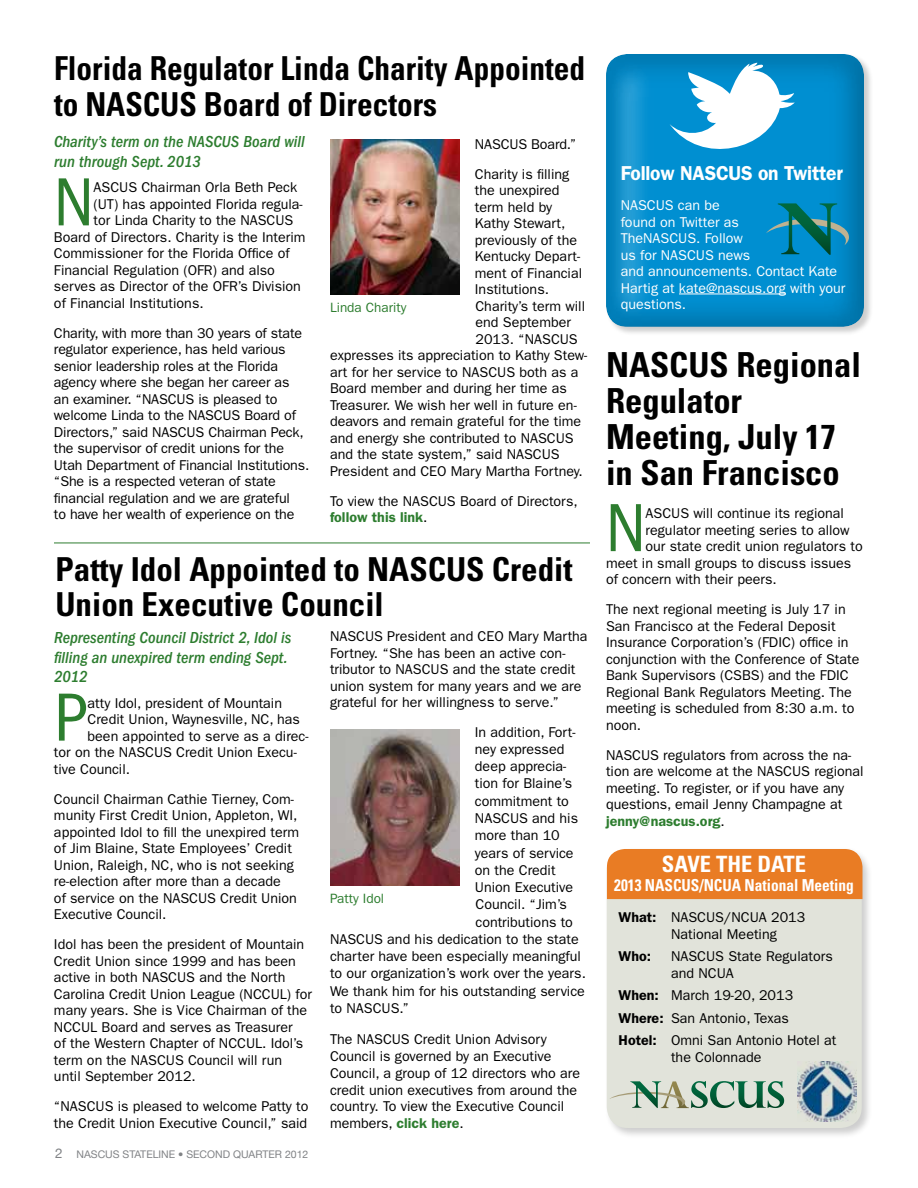
<style>
.page{position:relative;width:918px;height:1188px;background:#fff}
.page>*{position:absolute;margin:0;border:0;box-sizing:border-box;transform-origin:0 0}
.t1{font:condensed 70.5px "Franklin Gothic";color:#2d7d2f}
.t2{font:700 condensed 34.5px/36px "Univers";color:#000}
.t3{font:700 condensed 33px/36px "Univers";color:#000;scale:.95 1}
.t4{font:700 condensed 33px/34.5px "Univers";color:#000}
.t5{font:700 condensed 22.5px "Univers";color:#fff}
.t6{font:600 20.25px "Franklin Gothic";letter-spacing:-.01em;color:#fff;scale:.95 1}
.t7{font:italic 500 condensed 16.5px/19.5px "Franklin Gothic";color:#2d7d2f}
.t8{font:700 condensed 16.5px "Univers";color:#fff;scale:.93 1}
.t9{font:14.25px/16.5px "Franklin Gothic";color:#000}
.t10{font:14.25px/16.5px "Franklin Gothic";color:#fff}
.t11{font:600 14.25px "Franklin Gothic";color:#000}
.t12{font:13.5px "Franklin Gothic";color:#2d7d2f}
.t13{font:10.5px "Helvetica Neue";color:#808285}
.s1{font-weight:600;color:#2d7d2f}
.s2{font-size:13.5px}
.s3{font-weight:600}
</style>
<div class="page">
<div style="left:604px;top:847px;width:268px;height:292px;background:#000;opacity:.2"></div>
<div style="left:607px;top:849px;width:255px;height:279px;background:#e1e3da;border-radius:21px"></div>
<div style="left:607px;top:849px;width:255px;height:50px;background:#e97c24"></div>
<hr style="left:54px;top:543px;width:536px;height:1px;background:#2d7d2f">
<img style="left:330px;top:730px;width:130px;height:155px">
<img style="left:330px;top:139px;width:130px;height:155px">
<div style="left:606px;top:53px;width:268px;height:283px;background:#000;opacity:.2"></div>
<div style="left:604px;top:45px;width:260px;height:282px;background:#000;opacity:.75"></div>
<hr style="left:679px;top:294px;width:107px;height:1px;background:#fff">
<svg style="left:670px;top:63px;width:125px;height:86px"></svg>
<svg style="left:766px;top:203px;width:84px;height:52px;background:#0d84a6"></svg>
<img style="left:797px;top:1062px;width:60px;height:59px">
<svg style="left:610px;top:1081px;width:174px;height:27px"></svg>
<h3 class="t3" style="left:54px;top:50px;width:561px">Florida Regulator Linda Charity Appointed to NASCUS Board of Directors</h3>
<p class="t7" style="left:54px;top:132px;width:252px">Charity’s term on the NASCUS Board will run through Sept. 2013</p>
<h1 class="t1" style="left:54px;top:162px;width:41px">N</h1>
<p class="t9" style="left:94px;top:179px;width:205px">ASCUS Chairman Orla Beth Peck</p>
<p class="t9" style="left:475px;top:129px;width:103px;line-height:30px">NASCUS Board.”<br>Charity is filling</p>
<p class="t9" style="left:475px;top:182px;width:86px">the unexpired</p>
<p class="t9" style="left:475px;top:199px;width:79px">term held by</p>
<p class="t9" style="left:475px;top:215px;width:92px">Kathy Stewart,</p>
<p class="t9" style="left:475px;top:232px;width:104px">previously of the</p>
<p class="t9" style="left:475px;top:248px;width:107px">Kentucky Depart-</p>
<p class="t9" style="left:475px;top:265px;width:109px">ment of Financial</p>
<p class="t9" style="left:475px;top:281px;width:76px">Institutions.</p>
<p class="t9" style="left:475px;top:298px;width:111px">Charity’s term will</p>
<p class="t9" style="left:475px;top:314px;width:97px">end September</p>
<p class="t9" style="left:475px;top:331px;width:104px">2013. “NASCUS</p>
<p class="t9" style="left:330px;top:347px;width:259px">expresses its appreciation to Kathy Stew-</p>
<p class="t9" style="left:330px;top:364px;width:250px">art for her service to NASCUS both as a</p>
<p class="t9" style="left:330px;top:380px;width:238px">Board member and during her time as</p>
<p class="t9" style="left:330px;top:397px;width:248px">Treasurer. We wish her well in future en-</p>
<p class="t9" style="left:330px;top:413px;width:253px">deavors and remain grateful for the time</p>
<p class="t9" style="left:330px;top:430px;width:245px">and energy she contributed to NASCUS</p>
<p class="t9" style="left:330px;top:446px;width:231px">and the state system,” said NASCUS</p>
<p class="t9" style="left:330px;top:463px;width:254px">President and CEO Mary Martha Fortney.</p>
<p class="t9" style="left:330px;top:493px;width:249px">To view the NASCUS Board of Directors, <span class="s1">follow this link</span>.</p>
<p class="t9" style="left:94px;top:196px;width:211px">(UT) has appointed Florida regula-</p>
<p class="t9" style="left:94px;top:212px;width:201px">tor Linda Charity to the NASCUS</p>
<p class="t9" style="left:54px;top:229px;width:253px">Board of Directors. Charity is the Interim</p>
<p class="t9" style="left:54px;top:245px;width:237px">Commissioner for the Florida Office of</p>
<p class="t9" style="left:54px;top:262px;width:222px">Financial Regulation (OFR) and also</p>
<p class="t9" style="left:54px;top:278px;width:248px">serves as Director of the OFR’s Division</p>
<p class="t9" style="left:54px;top:295px;width:151px">of Financial Institutions.</p>
<p class="t9" style="left:54px;top:325px;width:257px">Charity, with more than 30 years of state regulator experience, has held various senior leadership roles at the Florida agency where she began her career as<br>an examiner. “NASCUS is pleased to welcome Linda to the NASCUS Board of Directors,” said NASCUS Chairman Peck, the supervisor of credit unions for the Utah Department of Financial Institutions. “She is a respected veteran of state financial regulation and we are grateful<br>to have her wealth of experience on the</p>
<p class="t12" style="left:330px;top:300px;width:78px">Linda Charity</p>
<h3 class="t4" style="left:56px;top:552px;width:519px">Patty Idol Appointed to NASCUS Credit<br>Union Executive Council</h3>
<p class="t7" style="left:54px;top:628px;width:239px">Representing Council District 2, Idol is filling an unexpired term ending Sept.<br>2012</p>
<h1 class="t1" style="left:54px;top:678px;width:35px">P</h1>
<p class="t9" style="left:88px;top:695px;width:196px">atty Idol, president of Mountain</p>
<p class="t9" style="left:330px;top:628px;width:259px">NASCUS President and CEO Mary Martha Fortney. “She has been an active con&shy;tributor to NASCUS and the state credit union system for many years and we are grateful for her willingness to serve.”</p>
<p class="t9" style="left:475px;top:724px;width:102px">In addition, Fort-</p>
<p class="t9" style="left:475px;top:741px;width:91px">ney expressed</p>
<p class="t9" style="left:475px;top:758px;width:93px">deep apprecia-</p>
<p class="t9" style="left:475px;top:775px;width:99px">tion for Blaine’s</p>
<p class="t9" style="left:475px;top:793px;width:96px">commitment to</p>
<p class="t9" style="left:475px;top:810px;width:105px">NASCUS and his</p>
<p class="t9" style="left:475px;top:827px;width:86px">more than 10</p>
<p class="t9" style="left:475px;top:845px;width:100px">years of service</p>
<p class="t9" style="left:475px;top:862px;width:82px">on the Credit</p>
<p class="t9" style="left:475px;top:879px;width:100px">Union Executive</p>
<p class="t9" style="left:476px;top:896px;width:93px">Council. “Jim’s</p>
<p class="t9" style="left:476px;top:914px;width:99px">contributions to</p>
<p class="t9" style="left:330px;top:931px;width:250px">NASCUS and his dedication to the state</p>
<p class="t9" style="left:330px;top:948px;width:252px">charter have been especially meaningful</p>
<p class="t9" style="left:330px;top:965px;width:257px">to our organization’s work over the years.</p>
<p class="t9" style="left:330px;top:983px;width:256px">We thank him for his outstanding service</p>
<p class="t9" style="left:330px;top:1000px;width:80px">to NASCUS.”</p>
<p class="t9" style="left:330px;top:1030px;width:252px">The NASCUS Credit Union Advisory Council is governed by an Executive Council, a group of 12 directors who are credit union executives from around the country. To view the Executive Council members, <span class="s1">click here</span>.</p>
<p class="t9" style="left:88px;top:711px;width:214px">Credit Union, Waynesville, NC, has</p>
<p class="t9" style="left:88px;top:728px;width:223px">been appointed to serve as a direc-</p>
<p class="t9" style="left:54px;top:744px;width:244px">tor on the NASCUS Credit Union Execu-</p>
<p class="t9" style="left:54px;top:761px;width:78px">tive Council.</p>
<p class="t9" style="left:54px;top:791px;width:247px">Council Chairman Cathie Tierney, Com&shy;munity First Credit Union, Appleton, WI, appointed Idol to fill the unexpired term of Jim Blaine, State Employees’ Credit Union, Raleigh, NC, who is not seeking re-election after more than a decade<br>of service on the NASCUS Credit Union Executive Council.</p>
<p class="t9" style="left:54px;top:936px;width:259px">Idol has been the president of Mountain Credit Union since 1999 and has been active in both NASCUS and the North Carolina Credit Union League (NCCUL) for many years. She is Vice Chairman of the NCCUL Board and serves as Treasurer<br>of the Western Chapter of NCCUL. Idol’s term on the NASCUS Council will run until September 2012.</p>
<p class="t9" style="left:54px;top:1098px;width:256px">“NASCUS is pleased to welcome Patty to the Credit Union Executive Council,” said</p>
<p class="t12" style="left:330px;top:891px;width:56px">Patty Idol</p>
<p class="t13" style="left:55px;top:1148px;width:255px"><span class="s2">2</span> NASCUS STATELINE • SECOND QUARTER 2012</p>
<h3 class="t6" style="left:621px;top:161px;width:235px">Follow NASCUS on Twitter</h3>
<p class="t10" style="left:621px;top:197px;width:226px">NASCUS can be<br>found on Twitter as<br>TheNASCUS. Follow<br>us for NASCUS news<br>and announcements. Contact Kate<br>H artig at kate@nascus.org with your questions.</p>
<h2 class="t2" style="left:606px;top:347px;width:256px">NASCUS Regional<br>Regulator<br>Meeting, July 17 in San Francisco</h2>
<h1 class="t1" style="left:606px;top:488px;width:41px">N</h1>
<p class="t9" style="left:646px;top:505px;width:200px">ASCUS will continue its regional</p>
<p class="t9" style="left:646px;top:522px;width:206px">regulator meeting series to allow</p>
<p class="t9" style="left:646px;top:538px;width:219px">our state credit union regulators to</p>
<p class="t9" style="left:606px;top:555px;width:247px">meet in small groups to discuss issues</p>
<p class="t9" style="left:606px;top:571px;width:172px">of concern with their peers.</p>
<p class="t9" style="left:606px;top:601px;width:255px">The next regional meeting is July 17 in San Francisco at the Federal Deposit Insurance Corporation’s (FDIC) office in conjunction with the Conference of State Bank Supervisors (CSBS) and the FDIC Regional Bank Regulators Meeting. The meeting is scheduled from 8:30 a.m. to noon.</p>
<p class="t9" style="left:606px;top:747px;width:259px">NASCUS regulators from across the na&shy;tion are welcome at the NASCUS regional meeting. To register, or if you have any questions, email Jenny Champagne at <span class="s1">jenny@nascus.org</span>.</p>
<h3 class="t5" style="left:662px;top:850px;width:146px">SAVE THE DATE</h3>
<p class="t8" style="left:614px;top:875px;width:259px">2013 NASCUS/NCUA National Meeting</p>
<p class="t9" style="left:671px;top:909px;width:136px;text-indent:-52px"><span class="s3">What:</span> NASCUS/NCUA 2013<br>National Meeting</p>
<p class="t11" style="left:619px;top:948px;width:34px">Who:</p>
<p class="t9" style="left:671px;top:948px;width:163px">NASCUS State Regulators and NCUA</p>
<p class="t9" style="left:619px;top:984px;width:219px;line-height:22.5px"><span class="s3">When:</span> March 19-20, 2013<br><span class="s3">Where:</span> San Antonio, Texas<br><span class="s3">Hotel:</span> Omni San Antonio Hotel at</p>
<p class="t9" style="left:671px;top:1049px;width:92px">the Colonnade</p>
</div>
